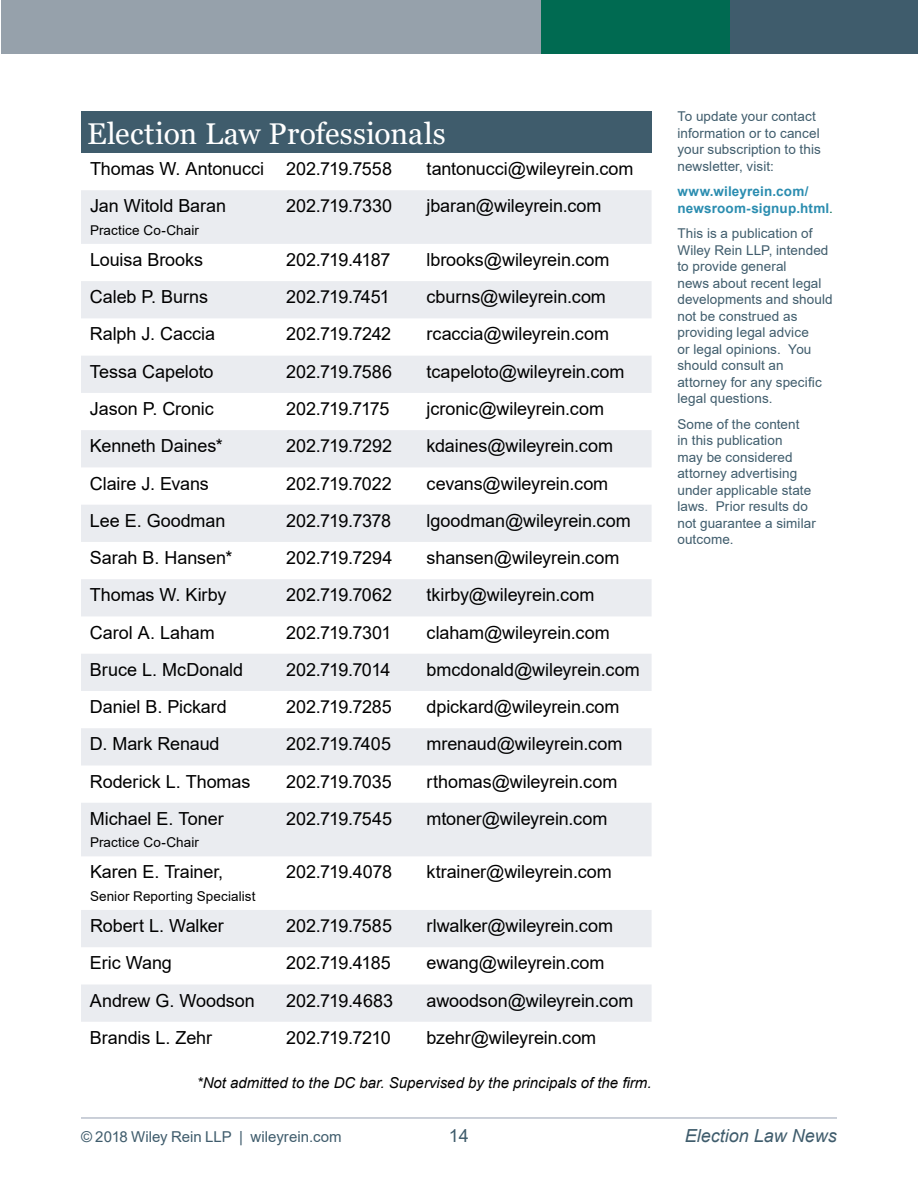
<style>
.page{position:relative;width:918px;height:1188px;background:#fff}
.page>*{position:absolute;margin:0;border:0;box-sizing:border-box;transform-origin:0 0}
.t1{font:30px "Georgia";letter-spacing:.005em;color:#fff}
.t2{font:18px "Arial";letter-spacing:-.005em;color:#000}
.t3{font:18px "Arial";letter-spacing:-.045em;color:#000}
.t4{font:18px "Arial";letter-spacing:-.035em;color:#000}
.t5{font:italic 18px "Arial";color:#3f5c6c}
.t6{font:18px "Arial";color:#3f5c6c}
.t7{font:italic 15px "Arial";color:#000}
.t8{font:15px "Arial";color:#3f5c6c}
.t9{font:13.5px/16.5px "Arial";letter-spacing:.005em;color:#3f5c6c}
.t10{font:13.5px "Arial";letter-spacing:.01em;color:#000}
.t11{font:700 13.5px/16.5px "Arial";letter-spacing:.01em;color:#2b8db0}
.s1{font-weight:400;color:#006a51}
</style>
<div class="page">
<hr style="left:81px;top:1118px;width:756px;height:1px;background:#97a1b3">
<div style="left:1px;top:0;width:540px;height:54px;background:#96a1ab"></div>
<div style="left:541px;top:0;width:189px;height:54px;background:#006a51"></div>
<div style="left:730px;top:0;width:188px;height:54px;background:#3f5c6c"></div>
<div style="left:81px;top:112px;width:571px;height:41px;background:#3f5c6c"></div>
<svg style="left:81px;top:190px;width:571px;height:832px;fill:#eaecf0"></svg>
<h1 class="t1" style="left:87px;top:115px;width:360px">Election Law Professionals</h1>
<p class="t2" style="left:90px;top:156px;width:304px">Thomas W. Antonucci 202.719.7558</p>
<p class="t2" style="left:427px;top:156px;width:208px">tantonucci@wileyrein.com</p>
<p class="t2" style="left:90px;top:194px;width:138px">Jan Witold Baran</p>
<p class="t10" style="left:90px;top:221px;width:111px">Practice Co-Chair</p>
<p class="t2" style="left:286px;top:194px;width:108px">202.719.7330</p>
<p class="t2" style="left:427px;top:194px;width:176px">jbaran@wileyrein.com</p>
<p class="t2" style="left:90px;top:247px;width:115px">Louisa Brooks</p>
<p class="t3" style="left:286px;top:247px;width:106px">202.719.4187</p>
<p class="t2" style="left:427px;top:247px;width:184px">lbrooks@wileyrein.com</p>
<p class="t2" style="left:90px;top:285px;width:120px">Caleb P. Burns</p>
<p class="t3" style="left:286px;top:285px;width:105px">202.719.7451</p>
<p class="t2" style="left:427px;top:285px;width:181px">cburns@wileyrein.com</p>
<p class="t2" style="left:90px;top:322px;width:127px">Ralph J. Caccia</p>
<p class="t2" style="left:286px;top:322px;width:107px">202.719.7242</p>
<p class="t2" style="left:427px;top:322px;width:184px">rcaccia@wileyrein.com</p>
<p class="t2" style="left:90px;top:359px;width:125px">Tessa Capeloto</p>
<p class="t2" style="left:286px;top:359px;width:107px">202.719.7586</p>
<p class="t2" style="left:427px;top:359px;width:199px">tcapeloto@wileyrein.com</p>
<p class="t2" style="left:90px;top:396px;width:125px">Jason P. Cronic</p>
<p class="t3" style="left:286px;top:396px;width:105px">202.719.7175</p>
<p class="t2" style="left:427px;top:396px;width:179px">jcronic@wileyrein.com</p>
<p class="t2" style="left:90px;top:434px;width:134px">Kenneth Daines*</p>
<p class="t2" style="left:286px;top:434px;width:107px">202.719.7292</p>
<p class="t2" style="left:427px;top:434px;width:188px">kdaines@wileyrein.com</p>
<p class="t2" style="left:90px;top:471px;width:120px">Claire J. Evans</p>
<p class="t2" style="left:286px;top:471px;width:107px">202.719.7022</p>
<p class="t2" style="left:427px;top:471px;width:183px">cevans@wileyrein.com</p>
<p class="t2" style="left:90px;top:508px;width:137px">Lee E. Goodman</p>
<p class="t2" style="left:286px;top:508px;width:107px">202.719.7378</p>
<p class="t2" style="left:427px;top:508px;width:206px">lgoodman@wileyrein.com</p>
<p class="t2" style="left:90px;top:545px;width:144px">Sarah B. Hansen*</p>
<p class="t2" style="left:286px;top:545px;width:108px">202.719.7294</p>
<p class="t2" style="left:427px;top:545px;width:194px">shansen@wileyrein.com</p>
<p class="t2" style="left:90px;top:583px;width:138px">Thomas W. Kirby</p>
<p class="t2" style="left:286px;top:583px;width:107px">202.719.7062</p>
<p class="t2" style="left:427px;top:583px;width:169px">tkirby@wileyrein.com</p>
<p class="t2" style="left:90px;top:620px;width:126px">Carol A. Laham</p>
<p class="t2" style="left:286px;top:620px;width:107px">202.719.7301</p>
<p class="t2" style="left:427px;top:620px;width:185px">claham@wileyrein.com</p>
<p class="t2" style="left:90px;top:657px;width:155px">Bruce L. McDonald</p>
<p class="t4" style="left:286px;top:657px;width:106px">202.719.7014</p>
<p class="t2" style="left:427px;top:657px;width:215px">bmcdonald@wileyrein.com</p>
<p class="t2" style="left:90px;top:694px;width:138px">Daniel B. Pickard</p>
<p class="t2" style="left:286px;top:694px;width:107px">202.719.7285</p>
<p class="t2" style="left:427px;top:694px;width:194px">dpickard@wileyrein.com</p>
<p class="t2" style="left:90px;top:732px;width:131px">D. Mark Renaud</p>
<p class="t2" style="left:286px;top:732px;width:106px">202.719.7405</p>
<p class="t2" style="left:427px;top:732px;width:197px">mrenaud@wileyrein.com</p>
<p class="t2" style="left:90px;top:769px;width:162px">Roderick L. Thomas</p>
<p class="t2" style="left:286px;top:769px;width:107px">202.719.7035</p>
<p class="t2" style="left:427px;top:769px;width:192px">rthomas@wileyrein.com</p>
<p class="t2" style="left:90px;top:806px;width:135px">Michael E. Toner</p>
<p class="t10" style="left:90px;top:833px;width:111px">Practice Co-Chair</p>
<p class="t2" style="left:286px;top:806px;width:108px">202.719.7545</p>
<p class="t2" style="left:427px;top:806px;width:182px">mtoner@wileyrein.com</p>
<p class="t2" style="left:90px;top:860px;width:135px">Karen E. Trainer,</p>
<p class="t10" style="left:90px;top:887px;width:167px">Senior Reporting Specialist</p>
<p class="t2" style="left:286px;top:860px;width:107px">202.719.4078</p>
<p class="t2" style="left:427px;top:860px;width:187px">ktrainer@wileyrein.com</p>
<p class="t2" style="left:90px;top:913px;width:135px">Robert L. Walker</p>
<p class="t2" style="left:286px;top:913px;width:107px">202.719.7585</p>
<p class="t2" style="left:427px;top:913px;width:188px">rlwalker@wileyrein.com</p>
<p class="t2" style="left:90px;top:951px;width:84px">Eric Wang</p>
<p class="t3" style="left:286px;top:951px;width:106px">202.719.4185</p>
<p class="t2" style="left:427px;top:951px;width:179px">ewang@wileyrein.com</p>
<p class="t2" style="left:90px;top:988px;width:166px">Andrew G. Woodson</p>
<p class="t2" style="left:286px;top:988px;width:109px">202.719.4683</p>
<p class="t2" style="left:427px;top:988px;width:208px">awoodson@wileyrein.com</p>
<p class="t2" style="left:90px;top:1025px;width:124px">Brandis L. Zehr</p>
<p class="t4" style="left:286px;top:1025px;width:106px">202.719.7210</p>
<p class="t2" style="left:427px;top:1025px;width:171px">bzehr@wileyrein.com</p>
<p class="t7" style="left:197px;top:1073px;width:456px">*Not admitted to the DC bar. Supervised by the principals of the firm.</p>
<p class="t9" style="left:677px;top:108px;width:145px">To update your contact information or to cancel your subscription to this newsletter, visit:</p>
<p class="t11" style="left:677px;top:184px;width:157px">www.wileyrein.com/ newsroom-signup.html<span class="s1">.</span></p>
<p class="t9" style="left:677px;top:225px;width:157px">This is a publication of<br>Wiley Rein LLP, intended to provide general<br>news about recent legal developments and should not be construed as providing legal advice<br>or legal opinions. You should consult an attorney for any specific legal questions.</p>
<p class="t9" style="left:677px;top:416px;width:140px">Some of the content<br>in this publication<br>may be considered attorney advertising under applicable state laws. Prior results do not guarantee a similar outcome.</p>
<p class="t8" style="left:81px;top:1126px;width:262px">© 2018 Wiley Rein LLP | wileyrein.com</p>
<p class="t6" style="left:449px;top:1123px;width:22px">14</p>
<p class="t5" style="left:685px;top:1124px;width:154px">Election Law News</p>
</div>
